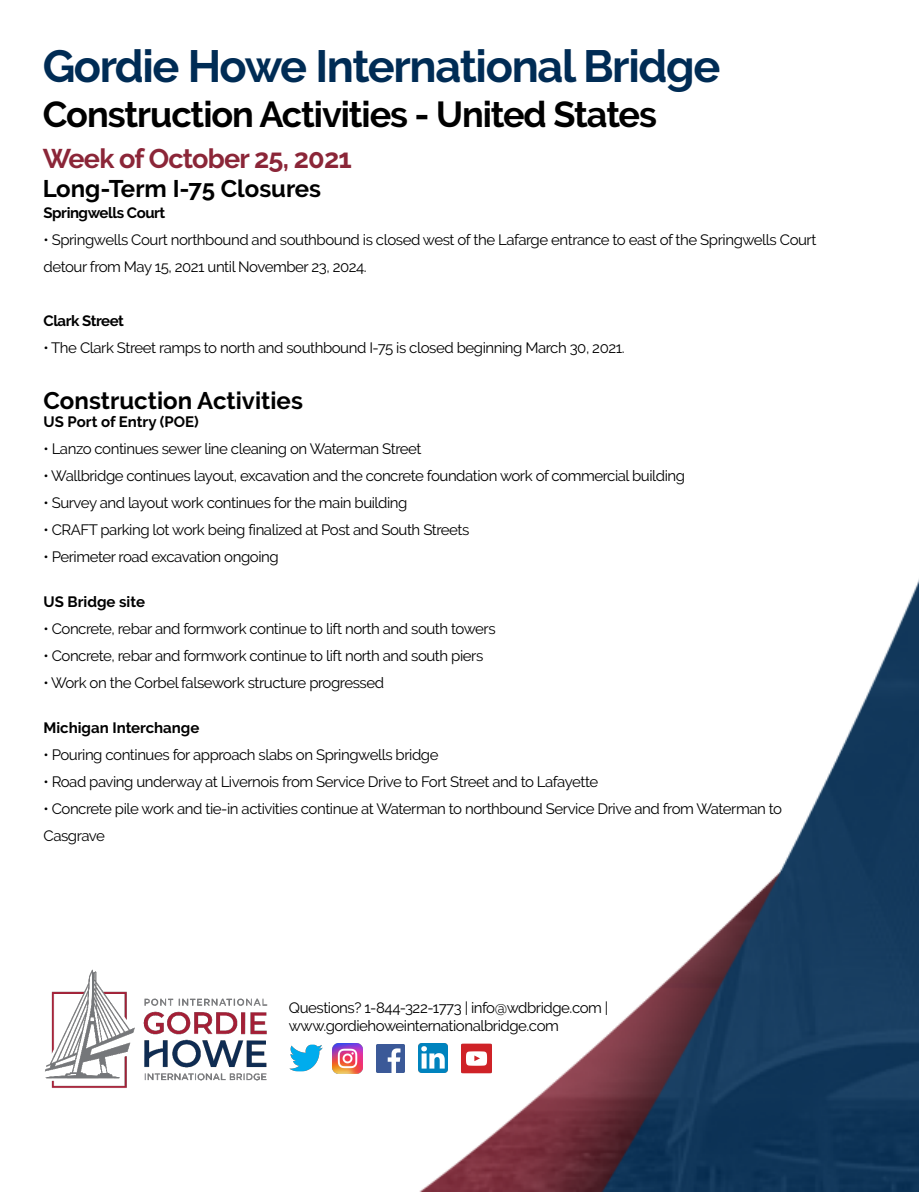
<style>
.page{position:relative;width:919px;height:1192px;background:#fff}
.page>*{position:absolute;margin:0;border:0;box-sizing:border-box;transform-origin:0 0}
.t1{font:700 45px "Raleway";letter-spacing:-.03em;color:#002c55}
.t2{font:700 36px "Raleway";letter-spacing:-.03em;color:#000}
.t3{font:700 27px "Raleway";letter-spacing:-.03em;color:#8b2638}
.t4{font:700 24px "Raleway";color:#000}
.t5{font:15px/27px "Raleway";letter-spacing:-.03em;color:#000}
.t6{font:700 15px "Raleway";letter-spacing:-.005em;color:#000}
.t7{font:700 15px "Raleway";letter-spacing:-.03em;color:#000}
</style>
<div class="page">
<img style="left:335px;top:581px;width:583px;height:610px">
<img style="left:289px;top:1044px;width:34px;height:28px">
<img style="left:376px;top:1044px;width:28px;height:28px">
<img style="left:419px;top:1043px;width:29px;height:29px">
<img style="left:460px;top:1042px;width:32px;height:32px">
<img style="left:332px;top:1043px;width:30px;height:30px">
<img style="left:45px;top:969px;width:223px;height:119px">
<h1 class="t1" style="left:43px;top:40px;width:679px">Gordie Howe International Bridge</h1>
<h2 class="t2" style="left:43px;top:93px;width:615px">Construction Activities - United States</h2>
<h3 class="t3" style="left:43px;top:143px;width:310px">Week of October 25, 2021</h3>
<p class="t7" style="left:43px;top:204px;width:123px">Springwells Court</p>
<p class="t5" style="left:43px;top:226px;width:774px">• Springwells Court northbound and southbound is closed west of the Lafarge entrance to east of the Springwells Court detour from May 15, 2021 until November 23, 2024.</p>
<p class="t7" style="left:43px;top:312px;width:82px">Clark Street</p>
<p class="t5" style="left:43px;top:334px;width:582px">• The Clark Street ramps to north and southbound I-75 is closed beginning March 30, 2021.</p>
<h3 class="t4" style="left:43px;top:387px;width:261px">Construction Activities</h3>
<p class="t6" style="left:43px;top:413px;width:157px">US Port of Entry (POE)</p>
<p class="t5" style="left:43px;top:435px;width:379px">• Lanzo continues sewer line cleaning on Waterman Street</p>
<p class="t5" style="left:43px;top:462px;width:643px">• Wallbridge continues layout, excavation and the concrete foundation work of commercial building</p>
<p class="t5" style="left:43px;top:489px;width:365px">• Survey and layout work continues for the main building</p>
<p class="t5" style="left:43px;top:516px;width:427px">• CRAFT parking lot work being finalized at Post and South Streets</p>
<p class="t5" style="left:43px;top:543px;width:237px">• Perimeter road excavation ongoing</p>
<p class="t6" style="left:43px;top:593px;width:103px">US Bridge site</p>
<p class="t5" style="left:43px;top:615px;width:453px">• Concrete, rebar and formwork continue to lift north and south towers</p>
<p class="t5" style="left:43px;top:642px;width:441px">• Concrete, rebar and formwork continue to lift north and south piers</p>
<p class="t5" style="left:43px;top:669px;width:342px">• Work on the Corbel falsework structure progressed</p>
<p class="t6" style="left:43px;top:719px;width:157px">Michigan Interchange</p>
<p class="t5" style="left:43px;top:741px;width:396px">• Pouring continues for approach slabs on Springwells bridge</p>
<p class="t5" style="left:43px;top:768px;width:556px">• Road paving underway at Livernois from Service Drive to Fort Street and to Lafayette</p>
<p class="t5" style="left:43px;top:795px;width:740px">• Concrete pile work and tie-in activities continue at Waterman to northbound Service Drive and from Waterman to<br>Casgrave</p>
<h3 class="t4" style="left:43px;top:175px;width:280px">Long-Term I-75 Closures</h3>
<p class="t5" style="left:289px;top:998px;width:321px;line-height:18px">Questions? 1-844-322-1773 | info@wdbridge.com | www.gordiehoweinternationalbridge.com</p>
</div>
